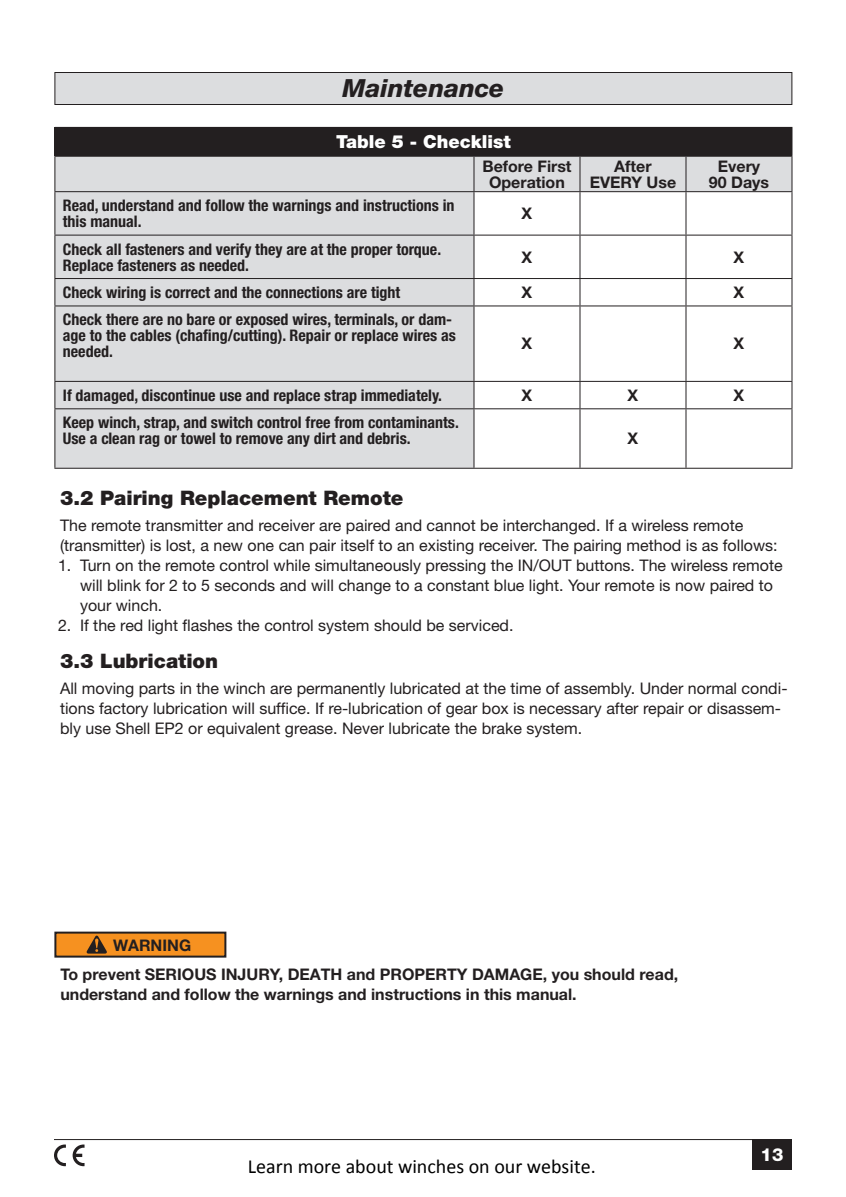
<style>
.page{position:relative;width:846px;height:1197px;background:#fff}
.page>*{position:absolute;margin:0;border:0;box-sizing:border-box;transform-origin:0 0}
.t1{font:italic 800 25px "Helvetica Neue LT Std";color:#231f20}
.t2{font:900 20px "Helvetica Neue LT Std";color:#231f20}
.t3{font:20px "Calibri";color:#000}
.t4{font:900 18px "Helvetica Neue LT Std";color:#fff}
.t5{font:800 18px "Helvetica Neue LT Std";color:#fff}
.t6{font:16px/20px "Helvetica Neue LT Std";color:#231f20}
.t7{font:700 condensed 16px/16px "Helvetica Neue LT Std";color:#231f20}
.t8{font:700 16px/16px "Helvetica Neue LT Std";color:#231f20;text-align:center}
</style>
<div class="page">
<hr style="left:54px;top:1139px;width:738px;height:1px;background:#231f20">
<svg style="left:54px;top:1144px;width:12px;height:22px"></svg>
<svg style="left:73px;top:1144px;width:12px;height:22px"></svg>
<div style="left:752px;top:1139px;width:40px;height:30px;background:#231f20"></div>
<div style="left:55px;top:72px;width:737px;height:32px;background:#dcdddf"></div>
<div style="left:54px;top:72px;width:738px;height:33px;border:1px solid #231f20"></div>
<div style="left:55px;top:127px;width:737px;height:29px;background:#231f20"></div>
<svg style="left:55px;top:157px;width:737px;height:311px;fill:#dcdddf"></svg>
<svg style="left:792px;top:128px;width:1px;height:28px"></svg>
<hr style="left:54px;top:156px;width:420px;height:1px;background:#231f20">
<hr style="left:54px;top:157px;width:1px;height:34px;background:#231f20">
<hr style="left:474px;top:156px;width:106px;height:1px;background:#231f20">
<hr style="left:474px;top:157px;width:1px;height:34px;background:#231f20">
<hr style="left:580px;top:156px;width:106px;height:1px;background:#231f20">
<hr style="left:580px;top:157px;width:1px;height:34px;background:#231f20">
<hr style="left:686px;top:156px;width:106px;height:1px;background:#231f20">
<hr style="left:686px;top:157px;width:1px;height:34px;background:#231f20">
<hr style="left:792px;top:157px;width:1px;height:34px;background:#231f20">
<hr style="left:54px;top:191px;width:420px;height:1px;background:#231f20">
<hr style="left:54px;top:192px;width:1px;height:43px;background:#231f20">
<hr style="left:474px;top:191px;width:106px;height:1px;background:#231f20">
<hr style="left:474px;top:192px;width:1px;height:43px;background:#231f20">
<hr style="left:580px;top:191px;width:106px;height:1px;background:#231f20">
<hr style="left:580px;top:192px;width:1px;height:43px;background:#231f20">
<hr style="left:686px;top:191px;width:106px;height:1px;background:#231f20">
<hr style="left:686px;top:192px;width:1px;height:43px;background:#231f20">
<hr style="left:792px;top:192px;width:1px;height:43px;background:#231f20">
<hr style="left:54px;top:235px;width:420px;height:1px;background:#231f20">
<hr style="left:54px;top:236px;width:1px;height:42px;background:#231f20">
<hr style="left:474px;top:235px;width:106px;height:1px;background:#231f20">
<hr style="left:474px;top:236px;width:1px;height:42px;background:#231f20">
<hr style="left:580px;top:235px;width:106px;height:1px;background:#231f20">
<hr style="left:580px;top:236px;width:1px;height:42px;background:#231f20">
<hr style="left:686px;top:235px;width:106px;height:1px;background:#231f20">
<hr style="left:686px;top:236px;width:1px;height:42px;background:#231f20">
<hr style="left:792px;top:236px;width:1px;height:42px;background:#231f20">
<hr style="left:54px;top:278px;width:420px;height:1px;background:#231f20">
<svg style="left:54px;top:279px;width:1px;height:26px"></svg>
<hr style="left:474px;top:278px;width:106px;height:1px;background:#231f20">
<svg style="left:474px;top:279px;width:1px;height:26px"></svg>
<hr style="left:580px;top:278px;width:106px;height:1px;background:#231f20">
<svg style="left:580px;top:279px;width:1px;height:26px"></svg>
<hr style="left:686px;top:278px;width:106px;height:1px;background:#231f20">
<svg style="left:686px;top:279px;width:1px;height:26px"></svg>
<svg style="left:792px;top:279px;width:1px;height:26px"></svg>
<hr style="left:54px;top:305px;width:420px;height:1px;background:#231f20">
<hr style="left:54px;top:306px;width:1px;height:75px;background:#231f20">
<hr style="left:474px;top:305px;width:106px;height:1px;background:#231f20">
<hr style="left:474px;top:306px;width:1px;height:75px;background:#231f20">
<hr style="left:580px;top:305px;width:106px;height:1px;background:#231f20">
<hr style="left:580px;top:306px;width:1px;height:75px;background:#231f20">
<hr style="left:686px;top:305px;width:106px;height:1px;background:#231f20">
<hr style="left:686px;top:306px;width:1px;height:75px;background:#231f20">
<hr style="left:792px;top:306px;width:1px;height:75px;background:#231f20">
<hr style="left:54px;top:381px;width:420px;height:1px;background:#231f20">
<svg style="left:54px;top:382px;width:1px;height:26px"></svg>
<hr style="left:474px;top:381px;width:106px;height:1px;background:#231f20">
<svg style="left:474px;top:382px;width:1px;height:26px"></svg>
<hr style="left:580px;top:381px;width:106px;height:1px;background:#231f20">
<svg style="left:580px;top:382px;width:1px;height:26px"></svg>
<hr style="left:686px;top:381px;width:106px;height:1px;background:#231f20">
<svg style="left:686px;top:382px;width:1px;height:26px"></svg>
<svg style="left:792px;top:382px;width:1px;height:26px"></svg>
<hr style="left:54px;top:408px;width:420px;height:1px;background:#231f20">
<hr style="left:54px;top:409px;width:1px;height:59px;background:#231f20">
<hr style="left:474px;top:408px;width:106px;height:1px;background:#231f20">
<hr style="left:474px;top:409px;width:1px;height:59px;background:#231f20">
<hr style="left:580px;top:408px;width:106px;height:1px;background:#231f20">
<hr style="left:580px;top:409px;width:1px;height:59px;background:#231f20">
<hr style="left:686px;top:408px;width:106px;height:1px;background:#231f20">
<hr style="left:686px;top:409px;width:1px;height:59px;background:#231f20">
<hr style="left:792px;top:409px;width:1px;height:59px;background:#231f20">
<hr style="left:54px;top:468px;width:420px;height:1px;background:#231f20">
<hr style="left:474px;top:468px;width:106px;height:1px;background:#231f20">
<hr style="left:580px;top:468px;width:106px;height:1px;background:#231f20">
<hr style="left:686px;top:468px;width:106px;height:1px;background:#231f20">
<div style="left:55px;top:933px;width:170px;height:24px;background:#f69120"></div>
<div style="left:54px;top:932px;width:172px;height:26px;border:2px solid #231f20"></div>
<svg style="left:87px;top:936px;width:20px;height:18px"></svg>
<h1 class="t1" style="left:342px;top:73px;width:164px">Maintenance</h1>
<p class="t4" style="left:336px;top:131px;width:176px">Table 5 - Checklist</p>
<p class="t8" style="left:482px;top:158px;width:91px">Before First<br>Operation</p>
<p class="t8" style="left:590px;top:158px;width:88px">After<br>EVERY Use</p>
<p class="t8" style="left:709px;top:158px;width:62px">Every<br>90 Days</p>
<p class="t7" style="left:63px;top:197px;width:393px">Read, understand and follow the warnings and instructions in this manual.</p>
<p class="t8" style="left:522px;top:205px;width:12px">X</p>
<p class="t7" style="left:63px;top:241px;width:380px">Check all fasteners and verify they are at the proper torque.<br>Replace fasteners as needed.</p>
<p class="t8" style="left:522px;top:248px;width:12px">X</p>
<p class="t8" style="left:734px;top:248px;width:12px">X</p>
<p class="t7" style="left:63px;top:284px;width:339px">Check wiring is correct and the connections are tight</p>
<p class="t8" style="left:522px;top:284px;width:12px">X</p>
<p class="t8" style="left:734px;top:284px;width:12px">X</p>
<p class="t7" style="left:63px;top:311px;width:395px">Check there are no bare or exposed wires, terminals, or dam&shy;age to the cables (chafing/cutting). Repair or replace wires as needed.</p>
<p class="t8" style="left:522px;top:335px;width:12px">X</p>
<p class="t8" style="left:734px;top:335px;width:12px">X</p>
<p class="t7" style="left:63px;top:387px;width:381px">If damaged, discontinue use and replace strap immediately.</p>
<p class="t8" style="left:522px;top:387px;width:12px">X</p>
<p class="t8" style="left:628px;top:387px;width:12px">X</p>
<p class="t8" style="left:734px;top:387px;width:12px">X</p>
<p class="t7" style="left:63px;top:414px;width:398px">Keep winch, strap, and switch control free from contaminants.<br>Use a clean rag or towel to remove any dirt and debris.</p>
<p class="t8" style="left:628px;top:430px;width:12px">X</p>
<p class="t2" style="left:60px;top:486px;width:345px">3.2 Pairing Replacement Remote</p>
<p class="t6" style="left:60px;top:515px;width:719px">The remote transmitter and receiver are paired and cannot be interchanged. If a wireless remote (transmitter) is lost, a new one can pair itself to an existing receiver. The pairing method is as follows:</p>
<p class="t6" style="left:80px;top:555px;width:704px;text-indent:-22px">1. Turn on the remote control while simultaneously pressing the IN/OUT buttons. The wireless remote will blink for 2 to 5 seconds and will change to a constant blue light. Your remote is now paired to your winch.</p>
<p class="t6" style="left:58px;top:615px;width:457px">2. If the red light flashes the control system should be serviced.</p>
<p class="t2" style="left:60px;top:649px;width:160px">3.3 Lubrication</p>
<p class="t6" style="left:60px;top:678px;width:729px">All moving parts in the winch are permanently lubricated at the time of assembly. Under normal condi&shy;tions factory lubrication will suffice. If re-lubrication of gear box is necessary after repair or disassem&shy;bly use Shell EP2 or equivalent grease. Never lubricate the brake system.</p>
<p class="t8" style="left:113px;top:936px;width:79px">WARNING</p>
<p class="t8" style="left:60px;top:964px;width:619px;line-height:20px;text-align:left">To prevent SERIOUS INJURY, DEATH and PROPERTY DAMAGE, you should read, understand and follow the warnings and instructions in this manual.</p>
<p class="t3" style="left:248px;top:1153px;width:349px">Learn more about winches on our website.</p>
<p class="t5" style="left:761px;top:1144px;width:24px">13</p>
</div>
